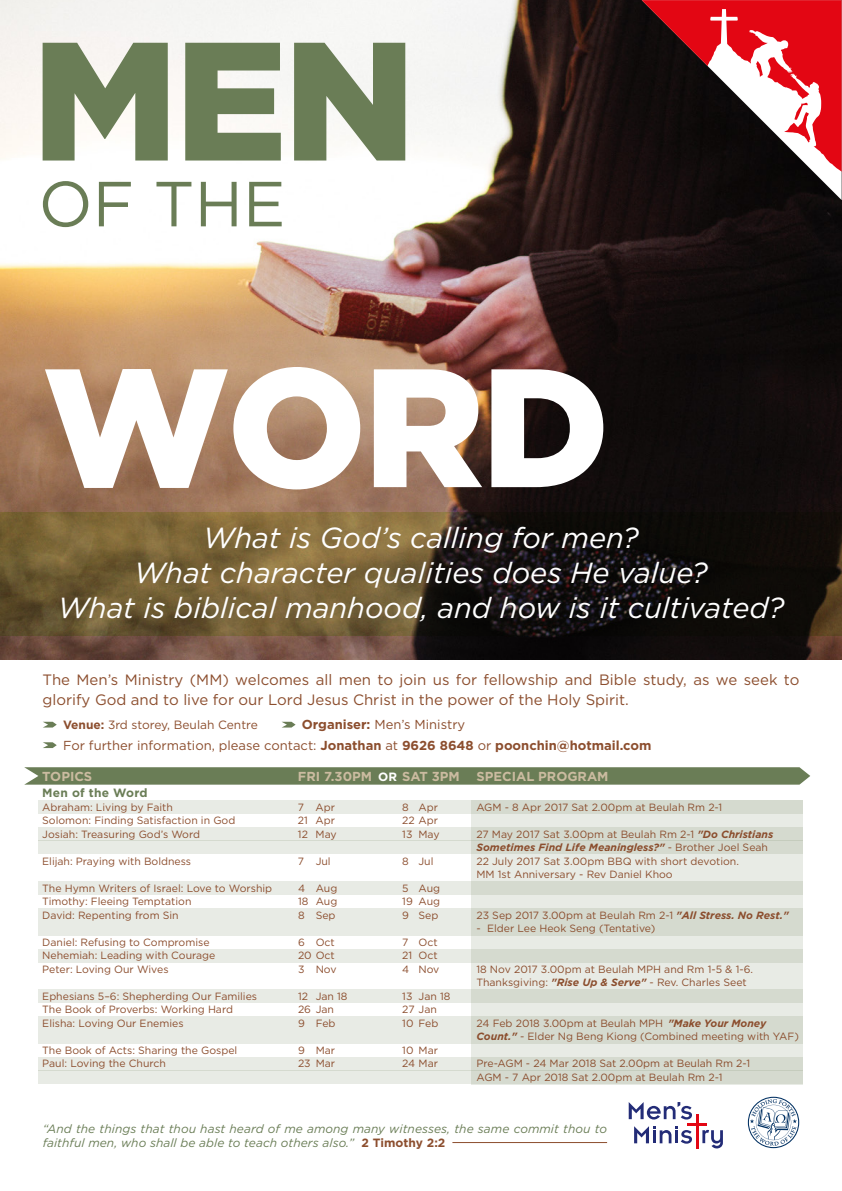
<style>
.page{position:relative;width:842px;height:1191px;background:#fff}
.page>*{position:absolute;margin:0;border:0;box-sizing:border-box;transform-origin:0 0}
.t1{font:900 168.2px "Gotham";color:#fff}
.t2{font:900 168.2px "Gotham";color:#6a7d56}
.t3{font:63.6px "Gotham";color:#6a7d56}
.t4{font:italic 29.1px/34.9px "Gotham";color:#fff;text-align:center}
.t5{font:15px/20px "Gotham";color:#8c4e2e}
.t6{font:13px "Gotham";color:#8c4e2e}
.t7{font:700 13px "Gotham";color:#cbbba0}
.t8{font:italic 12px/14.4px "Gotham";letter-spacing:.005em;color:#6a7d56}
.t9{font:12px "Gotham";color:#8c4e2e}
.t10{font:700 12px "Gotham";letter-spacing:.02em;color:#6a7d56}
.t11{font:10.5px/13.5px "Gotham";color:#8c4e2e}
.s1{font-weight:700}
.s2{font-size:12px;color:#fff}
.s3{font-weight:700;font-style:italic}
.s4{font-weight:700;font-style:normal;color:#8c4e2e}
</style>
<div class="page">
<div style="left:39px;top:800px;width:764px;height:13px;background:#e8ebe5"></div>
<div style="left:39px;top:827px;width:764px;height:13px;background:#e8ebe5"></div>
<div style="left:39px;top:840px;width:764px;height:14px;background:#e8ebe5"></div>
<div style="left:39px;top:881px;width:764px;height:13px;background:#e8ebe5"></div>
<div style="left:39px;top:908px;width:764px;height:14px;background:#e8ebe5"></div>
<div style="left:39px;top:922px;width:764px;height:13px;background:#e8ebe5"></div>
<div style="left:39px;top:949px;width:764px;height:13px;background:#e8ebe5"></div>
<div style="left:39px;top:989px;width:764px;height:14px;background:#e8ebe5"></div>
<div style="left:39px;top:1016px;width:764px;height:14px;background:#e8ebe5"></div>
<div style="left:39px;top:1030px;width:764px;height:13px;background:#e8ebe5"></div>
<div style="left:39px;top:1057px;width:764px;height:13px;background:#e8ebe5"></div>
<div style="left:39px;top:1070px;width:764px;height:14px;background:#e8ebe5"></div>
<div style="left:471px;top:800px;width:332px;height:284px;background:linear-gradient(to right,#dde1d8,#dde1d8)"></div>
<img style="left:0;top:0;width:842px;height:659px">
<svg style="left:0;top:512px;width:842px;height:124px;background:#473a23"></svg>
<svg style="left:24px;top:767px;width:786px;height:17px;background:#6e805b"></svg>
<svg style="left:43px;top:722px;width:14px;height:5px"></svg>
<svg style="left:43px;top:742px;width:14px;height:6px"></svg>
<svg style="left:282px;top:722px;width:14px;height:5px"></svg>
<svg style="left:629px;top:1102px;width:63px;height:17px"></svg>
<svg style="left:702px;top:1129px;width:21px;height:19px"></svg>
<hr style="left:688px;top:1123px;width:19px;height:3px;background:#e30613">
<hr style="left:696px;top:1113px;width:3px;height:35px;background:#e30613">
<svg style="left:634px;top:1126px;width:58px;height:17px"></svg>
<hr style="left:452px;top:1142px;width:155px;height:1px;background:#8c4e2e">
<svg style="left:642px;top:0;width:200px;height:200px"></svg>
<svg style="left:748px;top:1096px;width:51px;height:52px"></svg>
<h1 class="t2" style="left:32px;top:38px;width:385px">MEN</h1>
<h2 class="t3" style="left:39px;top:180px;width:248px">OF THE</h2>
<h1 class="t1" style="left:42px;top:364px;width:569px">WORD</h1>
<h3 class="t4" style="left:58px;top:520px;width:728px">What is God’s calling for men?<br>What character qualities does He value?<br>What is biblical manhood, and how is it cultivated?</h3>
<h3 class="t5" style="left:43px;top:669px;width:758px">The Men’s Ministry (MM) welcomes all men to join us for fellowship and Bible study, as we seek to glorify God and to live for our Lord Jesus Christ in the power of the Holy Spirit.</h3>
<p class="t6" style="left:302px;top:716px;width:165px"><span class="s1">Organiser:</span> Men’s Ministry</p>
<p class="t9" style="left:63px;top:717px;width:196px"><span class="s1">Venue:</span> 3rd storey, Beulah Centre</p>
<p class="t6" style="left:63px;top:737px;width:590px">For further information, please contact: <span class="s1">Jonathan</span> at <span class="s1">9626 8648</span> or <span class="s1">poonchin@hotmail.com</span></p>
<p class="t7" style="left:42px;top:767px;width:52px">TOPICS</p>
<p class="t7" style="left:298px;top:767px;width:163px">FRI 7.30PM <span class="s2">OR</span> SAT 3PM</p>
<p class="t7" style="left:476px;top:767px;width:134px">SPECIAL PROGRAM</p>
<p class="t10" style="left:42px;top:784px;width:107px">Men of the Word</p>
<p class="t11" style="left:42px;top:800px;width:132px">Abraham: Living by Faith</p>
<p class="t11" style="left:298px;top:800px;width:39px">7 Apr</p>
<p class="t11" style="left:402px;top:800px;width:37px">8 Apr</p>
<p class="t11" style="left:476px;top:800px;width:247px">AGM - 8 Apr 2017 Sat 2.00pm at Beulah Rm 2-1</p>
<p class="t11" style="left:42px;top:813px;width:195px">Solomon: Finding Satisfaction in God</p>
<p class="t11" style="left:298px;top:813px;width:39px">21 Apr</p>
<p class="t11" style="left:402px;top:813px;width:37px">22 Apr</p>
<p class="t11" style="left:42px;top:827px;width:159px">Josiah: Treasuring God’s Word</p>
<p class="t11" style="left:298px;top:827px;width:40px">12 May</p>
<p class="t11" style="left:402px;top:827px;width:39px">13 May</p>
<p class="t11" style="left:476px;top:827px;width:298px">27 May 2017 Sat 3.00pm at Beulah Rm 2-1 <span class="s3">"Do Christians<br>Sometimes Find Life Meaningless?"</span> - Brother Joel Seah</p>
<p class="t11" style="left:42px;top:854px;width:150px">Elijah: Praying with Boldness</p>
<p class="t11" style="left:298px;top:854px;width:34px">7 Jul</p>
<p class="t11" style="left:402px;top:854px;width:33px">8 Jul</p>
<p class="t11" style="left:476px;top:854px;width:264px">22 July 2017 Sat 3.00pm BBQ with short devotion.<br>MM 1st Anniversary - Rev Daniel Khoo</p>
<p class="t11" style="left:42px;top:881px;width:231px">The Hymn Writers of Israel: Love to Worship</p>
<p class="t11" style="left:298px;top:881px;width:41px">4 Aug</p>
<p class="t11" style="left:402px;top:881px;width:39px">5 Aug</p>
<p class="t11" style="left:42px;top:894px;width:151px">Timothy: Fleeing Temptation</p>
<p class="t11" style="left:298px;top:894px;width:41px">18 Aug</p>
<p class="t11" style="left:402px;top:894px;width:39px">19 Aug</p>
<p class="t11" style="left:42px;top:908px;width:138px">David: Repenting from Sin</p>
<p class="t11" style="left:298px;top:908px;width:39px">8 Sep</p>
<p class="t11" style="left:402px;top:908px;width:38px">9 Sep</p>
<p class="t11" style="left:476px;top:908px;width:314px">23 Sep 2017 3.00pm at Beulah Rm 2-1 <span class="s3">"All Stress. No Rest."</span></p>
<p class="t11" style="left:476px;top:921px;width:180px">- Elder Lee Heok Seng (Tentative)</p>
<p class="t11" style="left:42px;top:935px;width:169px">Daniel: Refusing to Compromise</p>
<p class="t11" style="left:298px;top:935px;width:38px">6 Oct</p>
<p class="t11" style="left:402px;top:935px;width:37px">7 Oct</p>
<p class="t11" style="left:42px;top:948px;width:175px">Nehemiah: Leading with Courage</p>
<p class="t11" style="left:298px;top:948px;width:38px">20 Oct</p>
<p class="t11" style="left:402px;top:948px;width:37px">21 Oct</p>
<p class="t11" style="left:42px;top:962px;width:128px">Peter: Loving Our Wives</p>
<p class="t11" style="left:298px;top:962px;width:40px">3 Nov</p>
<p class="t11" style="left:402px;top:962px;width:39px">4 Nov</p>
<p class="t11" style="left:476px;top:962px;width:278px">18 Nov 2017 3.00pm at Beulah MPH and Rm 1-5 &amp; 1-6.<br>Thanksgiving: <span class="s3">"Rise Up &amp; Serve"</span> - Rev. Charles Seet</p>
<p class="t11" style="left:42px;top:989px;width:216px">Ephesians 5–6: Shepherding Our Families</p>
<p class="t11" style="left:298px;top:989px;width:51px">12 Jan 18</p>
<p class="t11" style="left:402px;top:989px;width:50px">13 Jan 18</p>
<p class="t11" style="left:42px;top:1002px;width:192px">The Book of Proverbs: Working Hard</p>
<p class="t11" style="left:298px;top:1002px;width:38px">26 Jan</p>
<p class="t11" style="left:402px;top:1002px;width:36px">27 Jan</p>
<p class="t11" style="left:42px;top:1016px;width:143px">Elisha: Loving Our Enemies</p>
<p class="t11" style="left:298px;top:1016px;width:39px">9 Feb</p>
<p class="t11" style="left:402px;top:1016px;width:38px">10 Feb</p>
<p class="t11" style="left:476px;top:1016px;width:324px">24 Feb 2018 3.00pm at Beulah MPH <span class="s3">"Make Your Money<br>Count."</span> - Elder Ng Beng Kiong (Combined meeting with YAF)</p>
<p class="t11" style="left:42px;top:1043px;width:196px">The Book of Acts: Sharing the Gospel</p>
<p class="t11" style="left:298px;top:1043px;width:39px">9 Mar</p>
<p class="t11" style="left:402px;top:1043px;width:37px">10 Mar</p>
<p class="t11" style="left:42px;top:1056px;width:125px">Paul: Loving the Church</p>
<p class="t11" style="left:298px;top:1056px;width:39px">23 Mar</p>
<p class="t11" style="left:402px;top:1056px;width:37px">24 Mar</p>
<p class="t11" style="left:476px;top:1056px;width:275px">Pre-AGM - 24 Mar 2018 Sat 2.00pm at Beulah Rm 2-1<br>AGM - 7 Apr 2018 Sat 2.00pm at Beulah Rm 2-1</p>
<p class="t8" style="left:43px;top:1120px;width:566px">“And the things that thou hast heard of me among many witnesses, the same commit thou to faithful men, who shall be able to teach others also.” <span class="s4">2 Timothy 2:2</span></p>
</div>
